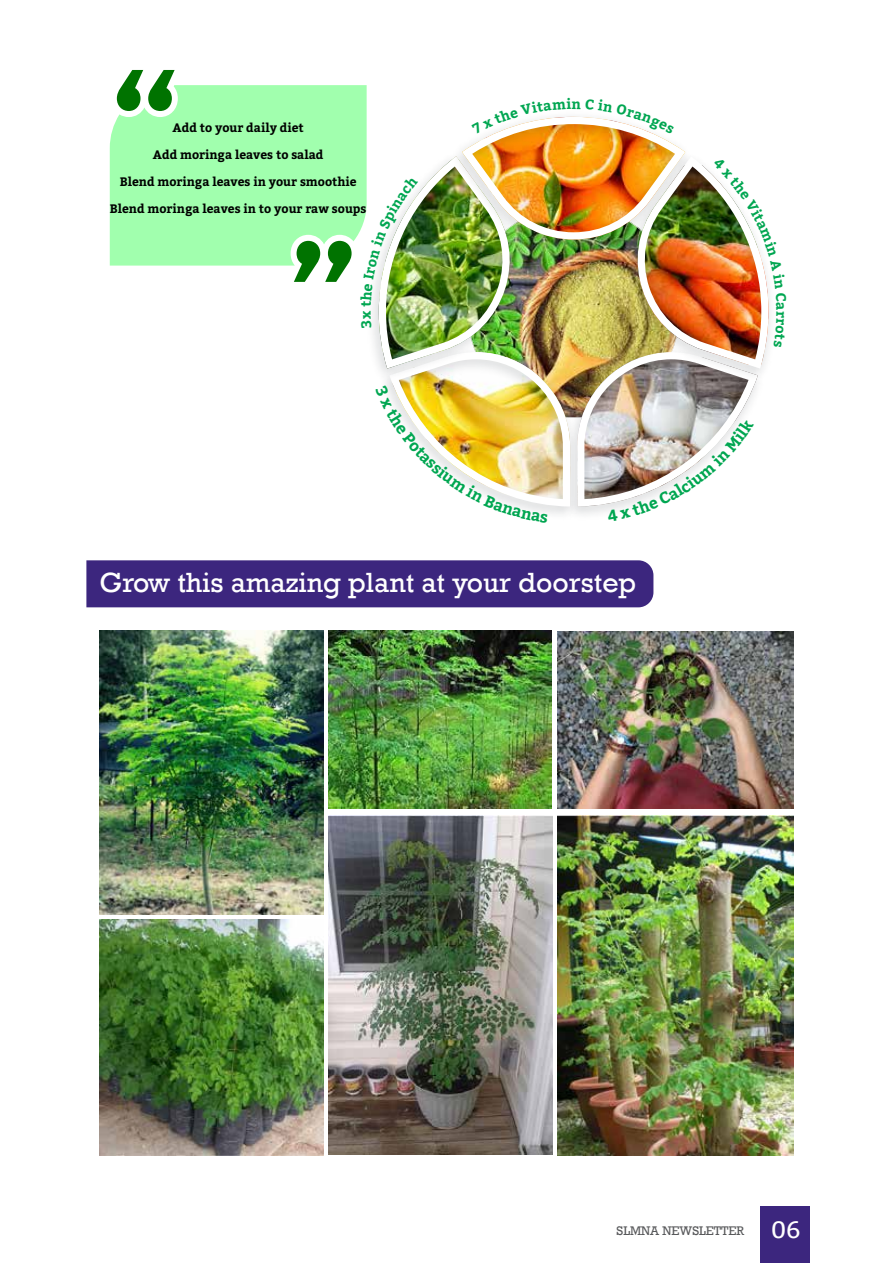
<style>
.page{position:relative;width:893px;height:1263px;background:#fff}
.page>*{position:absolute;margin:0;border:0;box-sizing:border-box;transform-origin:0 0}
.t1{font:28.5px "Rockwell";color:#fff}
.t2{font:12.75px "Rockwell";color:#58595b}
.t3{font:700 12.3px/26.8px "Bitter";color:#000;text-align:center}
.s1{font-family:"Bitter";font-size:24px;color:#fff}
</style>
<div class="page">
<div style="left:86px;top:560px;width:567px;height:47px;background:#3c267e"></div>
<div style="left:760px;top:1206px;width:50px;height:57px;background:#3c267e"></div>
<img style="left:328px;top:631px;width:224px;height:177px">
<img style="left:557px;top:631px;width:236px;height:177px">
<img style="left:557px;top:816px;width:236px;height:339px">
<img style="left:100px;top:631px;width:223px;height:283px">
<img style="left:328px;top:815px;width:224px;height:339px">
<img style="left:100px;top:919px;width:223px;height:236px">
<svg style="left:122px;top:70px;width:53px;height:15px"></svg>
<div style="left:110px;top:85px;width:257px;height:181px;background:#a1ffae"></div>
<svg style="left:294px;top:241px;width:58px;height:41px"></svg>
<img style="left:360px;top:98px;width:410px;height:416px">
<p class="t3" style="left:110px;top:114px;width:258px">Add to your daily diet<br>Add moringa leaves to salad<br>Blend moringa leaves in your smoothie<br>Blend moringa leaves in to your raw soups</p>
<h1 class="t1" style="left:100px;top:566px;width:538px">Grow this amazing plant at your doorstep</h1>
<p class="t2" style="left:617px;top:1223px;width:185px">SLMNA NEWSLETTER <span class="s1">06</span></p>
</div>
